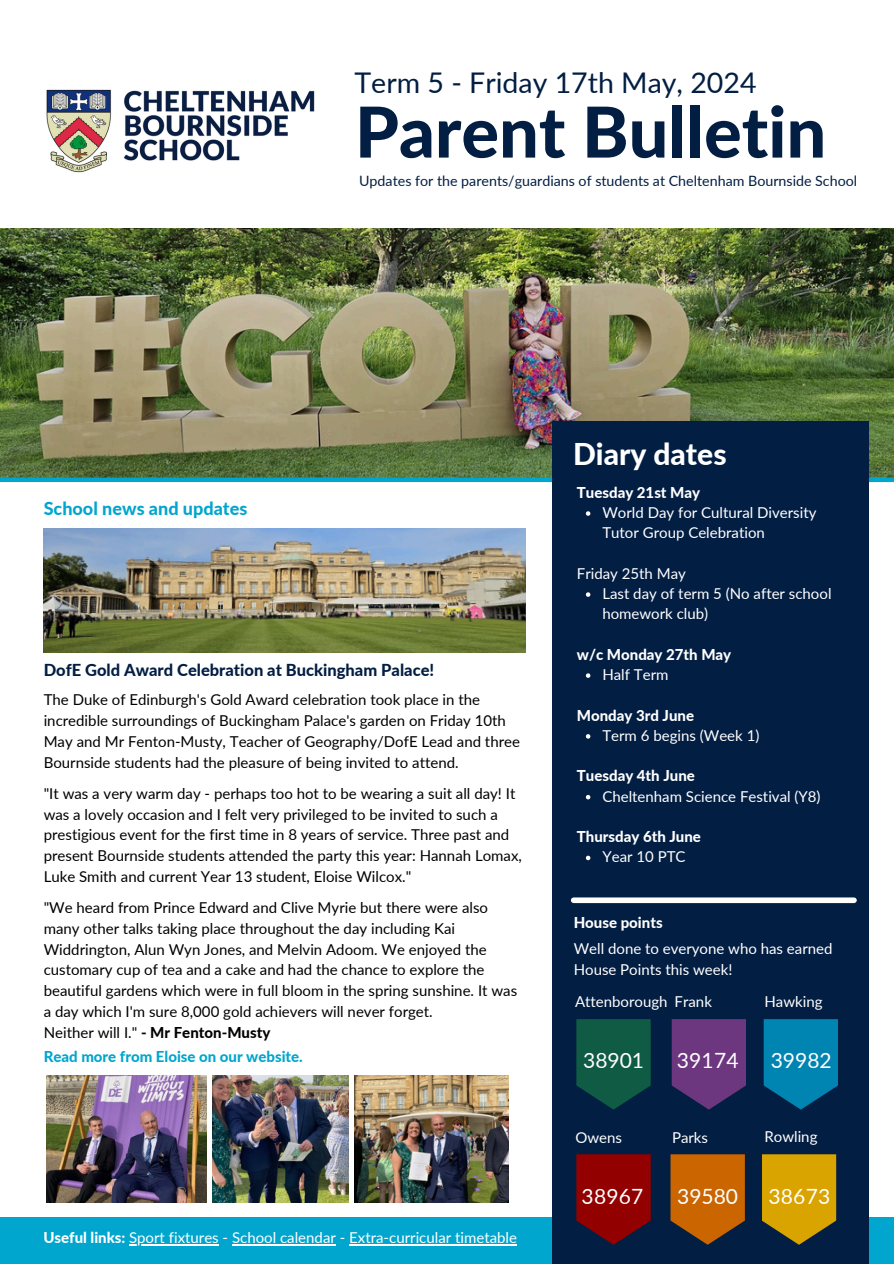
<style>
.page{position:relative;width:894px;height:1264px;background:#fff}
.page>*{position:absolute;margin:0;border:0;box-sizing:border-box;transform-origin:0 0}
.t1{font:800 70.2px "Lato";color:#031e43}
.t2{font:800 30px "Lato";color:#fff}
.t3{font:28.5px "Lato";color:#031e43}
.t4{font:21px "Lato";letter-spacing:.005em;color:#fff}
.t5{font:800 18px "Lato";color:#00a6ce}
.t6{font:800 16.5px "Lato";color:#031e43}
.t7{font:15px/20.7px "Lato";color:#000}
.t8{font:15px/20.2px "Lato";color:#fff}
.t9{font:800 15px "Lato";color:#fff}
.t10{font:800 15px "Lato";color:#00a6ce}
.t11{font:800 15px "Lato";color:#000}
.t12{font:14.25px "Lato";color:#031e43}
.s1{font-weight:400}
.s2{font-weight:800}
</style>
<div class="page">
<img style="left:0;top:228px;width:893px;height:249px">
<div style="left:0;top:1217px;width:893px;height:46px;background:#00a6ce"></div>
<hr style="left:129px;top:1244px;width:90px;height:1px;background:#fff">
<hr style="left:232px;top:1244px;width:104px;height:1px;background:#fff">
<hr style="left:349px;top:1244px;width:168px;height:1px;background:#fff">
<div style="left:0;top:477px;width:893px;height:5px;background:#00a6ce"></div>
<div style="left:552px;top:421px;width:315px;height:842px;background:#031e43"></div>
<img style="left:46px;top:89px;width:269px;height:84px">
<div style="left:573px;top:897px;width:280px;height:6px;background:#fff"></div>
<svg style="left:576px;top:1019px;width:74px;height:90px;background:#0d5243"></svg>
<svg style="left:671px;top:1019px;width:74px;height:90px;background:#5e3377"></svg>
<svg style="left:763px;top:1019px;width:74px;height:90px;background:#0077a2"></svg>
<svg style="left:670px;top:1154px;width:74px;height:90px;background:#af5b08"></svg>
<svg style="left:576px;top:1154px;width:74px;height:90px;background:#7f0308"></svg>
<svg style="left:762px;top:1154px;width:73px;height:90px;background:#bd9208"></svg>
<img style="left:44px;top:529px;width:481px;height:123px">
<img style="left:46px;top:1075px;width:160px;height:127px">
<img style="left:354px;top:1075px;width:154px;height:127px">
<img style="left:213px;top:1075px;width:135px;height:127px">
<svg style="left:585px;top:511px;width:5px;height:5px"></svg>
<svg style="left:585px;top:592px;width:5px;height:5px"></svg>
<svg style="left:585px;top:673px;width:5px;height:5px"></svg>
<svg style="left:585px;top:734px;width:5px;height:4px"></svg>
<svg style="left:585px;top:795px;width:5px;height:4px"></svg>
<svg style="left:585px;top:855px;width:5px;height:5px"></svg>
<p class="t3" style="left:354px;top:65px;width:403px">Term 5 - Friday 17th May, 2024</p>
<p class="t1" style="left:355px;top:88px;width:472px">Parent Bulletin</p>
<p class="t12" style="left:359px;top:172px;width:499px">Updates for the parents/guardians of students at Cheltenham Bournside School</p>
<h6 class="t5" style="left:44px;top:497px;width:205px">School news and updates</h6>
<p class="t6" style="left:44px;top:659px;width:392px">DofE Gold Award Celebration at Buckingham Palace!</p>
<h6 class="t7" style="left:44px;top:689px;width:477px">The Duke of Edinburgh's Gold Award celebration took place in the incredible surroundings of Buckingham Palace's garden on Friday 10th May and Mr Fenton-Musty, Teacher of Geography/DofE Lead and three Bournside students had the pleasure of being invited to attend.</h6>
<p class="t7" style="left:44px;top:782px;width:479px">"It was a very warm day - perhaps too hot to be wearing a suit all day! It was a lovely occasion and I felt very privileged to be invited to such a prestigious event for the first time in 8 years of service. Three past and present Bournside students attended the party this year: Hannah Lomax, Luke Smith and current Year 13 student, Eloise Wilcox."</p>
<p class="t7" style="left:44px;top:897px;width:475px">"We heard from Prince Edward and Clive Myrie but there were also many other talks taking place throughout the day including Kai Widdrington, Alun Wyn Jones, and Melvin Adoom. We enjoyed the customary cup of tea and a cake and had the chance to explore the beautiful gardens which were in full bloom in the spring sunshine. It was a day which I'm sure 8,000 gold achievers will never forget.</p>
<p class="t11" style="left:44px;top:1022px;width:228px"><span class="s1">Neither will I."</span> - Mr Fenton-Musty</p>
<p class="t10" style="left:44px;top:1047px;width:260px">Read more from Eloise on our website.</p>
<p class="t8" style="left:43px;top:1227px;width:475px"><span class="s2">Useful links:</span> Sport fixtures - School calendar - Extra-curricular timetable</p>
<p class="t2" style="left:573px;top:435px;width:155px">Diary dates</p>
<p class="t9" style="left:576px;top:483px;width:125px">Tuesday 21st May</p>
<p class="t8" style="left:602px;top:502px;width:215px">World Day for Cultural Diversity<br>Tutor Group Celebration</p>
<h6 class="t8" style="left:576px;top:563px;width:111px">Friday 25th May</h6>
<p class="t8" style="left:602px;top:583px;width:230px">Last day of term 5 (No after school homework club)</p>
<h6 class="t9" style="left:576px;top:645px;width:156px">w/c Monday 27th May</h6>
<p class="t8" style="left:602px;top:664px;width:68px">Half Term</p>
<h6 class="t9" style="left:576px;top:705px;width:119px">Monday 3rd June</h6>
<p class="t8" style="left:602px;top:725px;width:158px">Term 6 begins (Week 1)</p>
<h6 class="t9" style="left:576px;top:766px;width:119px">Tuesday 4th June</h6>
<p class="t8" style="left:602px;top:785px;width:220px">Cheltenham Science Festival (Y8)</p>
<p class="t9" style="left:576px;top:827px;width:126px">Thursday 6th June</p>
<p class="t8" style="left:602px;top:846px;width:85px">Year 10 PTC</p>
<h5 class="t9" style="left:573px;top:913px;width:90px">House points</h5>
<p class="t8" style="left:573px;top:938px;width:260px">Well done to everyone who has earned<br>House Points this week!</p>
<p class="t8" style="left:575px;top:990px;width:94px">Attenborough</p>
<h4 class="t8" style="left:674px;top:990px;width:39px">Frank</h4>
<p class="t8" style="left:764px;top:990px;width:60px">Hawking</p>
<p class="t4" style="left:583px;top:1047px;width:62px">38901</p>
<p class="t4" style="left:676px;top:1047px;width:63px">39174</p>
<h4 class="t4" style="left:770px;top:1047px;width:62px">39982</h4>
<h4 class="t8" style="left:575px;top:1126px;width:48px">Owens</h4>
<p class="t8" style="left:671px;top:1126px;width:38px">Parks</p>
<p class="t8" style="left:764px;top:1125px;width:54px">Rowling</p>
<h4 class="t4" style="left:581px;top:1183px;width:63px">38967</h4>
<h4 class="t4" style="left:677px;top:1183px;width:62px">39580</h4>
<h5 class="t4" style="left:768px;top:1183px;width:63px">38673</h5>
</div>
